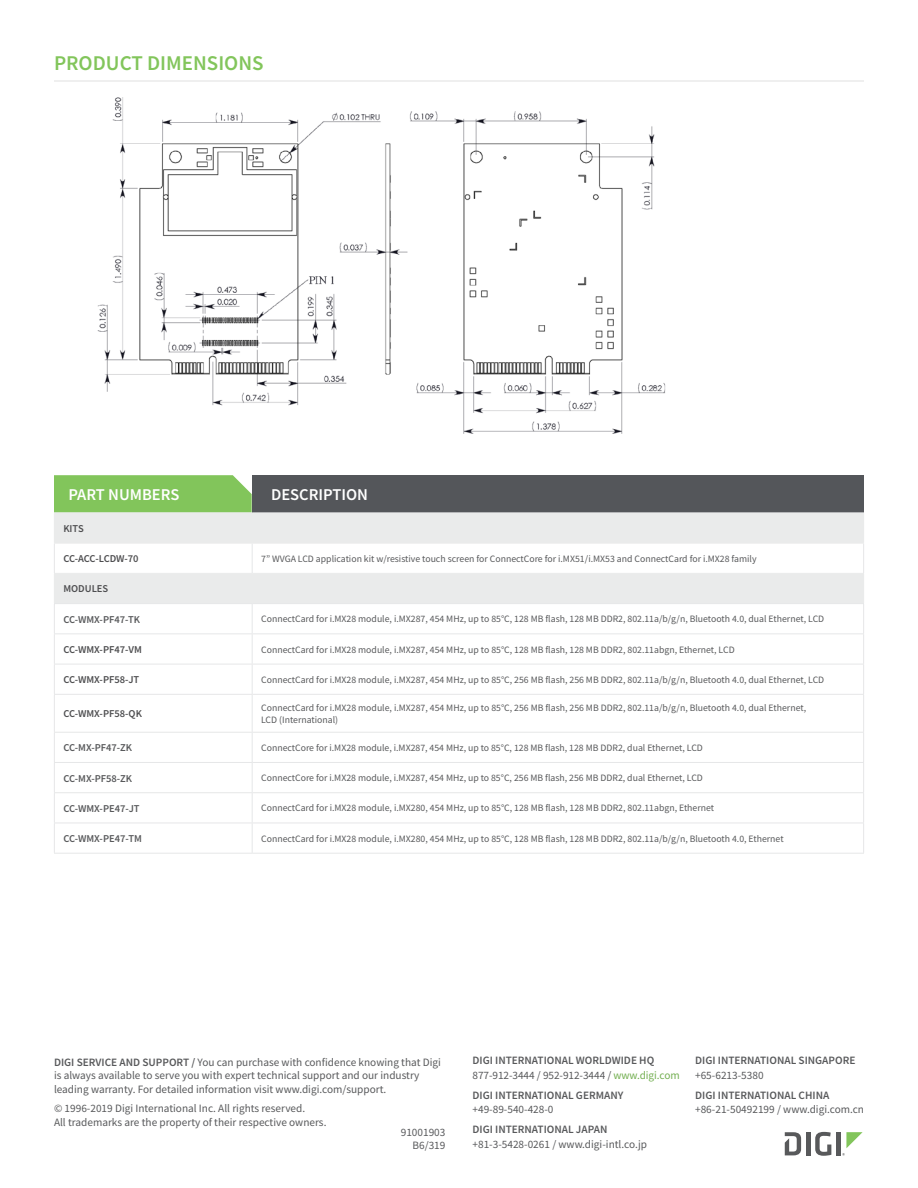
<style>
.page{position:relative;width:918px;height:1188px;background:#fff}
.page>*{position:absolute;margin:0;border:0;box-sizing:border-box;transform-origin:0 0}
.t1{font:600 21px "Source Sans Pro";color:#82c55b}
.t2{font:600 16.5px "Source Sans Pro";color:#fff}
.t3{font:11.25px/13.5px "Source Sans Pro";color:#58595b}
.t4{font:600 11.25px/14.2px "Source Sans Pro";color:#58595b}
.Table_-_Body_Copy{font:600 10.5px "Source Sans Pro";color:#58595b}
.Table_-_Header{font:600 10.5px "Source Sans Pro";color:#4d4d4f}
.Table_-_Body_Copy-2{font:9.75px/12.8px "Source Sans Pro";color:#58595b}
.s1{font-weight:600}
.s2{font-weight:400}
.s3{font-weight:400;color:#73af51}
</style>
<div class="page">
<hr style="left:806px;top:1132px;width:4px;height:23px;background:#58595b">
<svg style="left:815px;top:1132px;width:16px;height:24px"></svg>
<div style="left:836px;top:1132px;width:5px;height:23px;background:#58595b"></div>
<svg style="left:785px;top:1132px;width:16px;height:23px"></svg>
<svg style="left:842px;top:1132px;width:21px;height:24px"></svg>
<img style="left:97px;top:97px;width:569px;height:337px">
<hr style="left:54px;top:80px;width:810px;height:2px;background:#eaebeb">
<svg style="left:54px;top:475px;width:198px;height:38px;background:#87c762"></svg>
<div style="left:252px;top:475px;width:612px;height:38px;background:#54565a"></div>
<div style="left:55px;top:514px;width:808px;height:29px;background:#eaebeb"></div>
<svg style="left:55px;top:572px;width:808px;height:281px"></svg>
<svg style="left:252px;top:544px;width:1px;height:29px"></svg>
<hr style="left:54px;top:634px;width:1px;height:30px;background:#e6e7e8">
<hr style="left:252px;top:634px;width:1px;height:30px;background:#e6e7e8">
<hr style="left:54px;top:664px;width:198px;height:1px;background:#e6e7e8">
<hr style="left:54px;top:664px;width:1px;height:30px;background:#e6e7e8">
<hr style="left:252px;top:664px;width:1px;height:30px;background:#e6e7e8">
<hr style="left:54px;top:694px;width:198px;height:1px;background:#e6e7e8">
<hr style="left:54px;top:695px;width:1px;height:37px;background:#e6e7e8">
<hr style="left:252px;top:695px;width:1px;height:37px;background:#e6e7e8">
<svg style="left:54px;top:733px;width:1px;height:59px"></svg>
<svg style="left:252px;top:733px;width:1px;height:59px"></svg>
<hr style="left:863px;top:634px;width:1px;height:30px;background:#e6e7e8">
<hr style="left:252px;top:664px;width:612px;height:1px;background:#e6e7e8">
<hr style="left:863px;top:664px;width:1px;height:30px;background:#e6e7e8">
<hr style="left:252px;top:694px;width:612px;height:1px;background:#e6e7e8">
<hr style="left:863px;top:695px;width:1px;height:37px;background:#e6e7e8">
<hr style="left:54px;top:732px;width:198px;height:1px;background:#e6e7e8">
<hr style="left:252px;top:732px;width:612px;height:1px;background:#e6e7e8">
<hr style="left:54px;top:762px;width:198px;height:1px;background:#e6e7e8">
<hr style="left:252px;top:762px;width:612px;height:1px;background:#e6e7e8">
<svg style="left:863px;top:733px;width:1px;height:59px"></svg>
<hr style="left:252px;top:792px;width:612px;height:1px;background:#e6e7e8">
<hr style="left:863px;top:793px;width:1px;height:30px;background:#e6e7e8">
<hr style="left:54px;top:853px;width:198px;height:1px;background:#e6e7e8">
<hr style="left:252px;top:853px;width:612px;height:1px;background:#e6e7e8">
<hr style="left:252px;top:603px;width:612px;height:1px;background:#e6e7e8">
<hr style="left:252px;top:823px;width:612px;height:1px;background:#e6e7e8">
<hr style="left:54px;top:792px;width:198px;height:1px;background:#e6e7e8">
<hr style="left:54px;top:793px;width:1px;height:30px;background:#e6e7e8">
<hr style="left:252px;top:793px;width:1px;height:30px;background:#e6e7e8">
<hr style="left:54px;top:823px;width:1px;height:30px;background:#e6e7e8">
<hr style="left:54px;top:603px;width:198px;height:1px;background:#e6e7e8">
<hr style="left:54px;top:823px;width:198px;height:1px;background:#e6e7e8">
<svg style="left:252px;top:604px;width:1px;height:29px"></svg>
<hr style="left:252px;top:823px;width:1px;height:30px;background:#e6e7e8">
<hr style="left:863px;top:823px;width:1px;height:30px;background:#e6e7e8">
<hr style="left:54px;top:513px;width:198px;height:1px;background:#eaebeb">
<hr style="left:54px;top:513px;width:1px;height:30px;background:#eaebeb">
<hr style="left:252px;top:513px;width:612px;height:1px;background:#eaebeb">
<hr style="left:863px;top:513px;width:1px;height:30px;background:#eaebeb">
<hr style="left:54px;top:543px;width:198px;height:1px;background:#eaebeb">
<hr style="left:252px;top:543px;width:612px;height:1px;background:#eaebeb">
<hr style="left:54px;top:573px;width:198px;height:1px;background:#eaebeb">
<svg style="left:54px;top:544px;width:1px;height:89px"></svg>
<hr style="left:252px;top:573px;width:612px;height:1px;background:#eaebeb">
<svg style="left:863px;top:544px;width:1px;height:89px"></svg>
<hr style="left:54px;top:633px;width:198px;height:1px;background:#e6e7e8">
<hr style="left:252px;top:633px;width:612px;height:1px;background:#e6e7e8">
<p class="t1" style="left:54px;top:49px;width:211px">PRODUCT DIMENSIONS</p>
<p class="t2" style="left:68px;top:484px;width:112px">PART NUMBERS</p>
<p class="t2" style="left:271px;top:484px;width:99px">DESCRIPTION</p>
<p class="Table_-_Header" style="left:63px;top:522px;width:22px">KITS</p>
<p class="Table_-_Header" style="left:63px;top:552px;width:77px">CC-ACC-LCDW-70</p>
<p class="Table_-_Body_Copy-2" style="left:261px;top:552px;width:497px">7” WVGA LCD application kit w/resistive touch screen for ConnectCore for i.MX51/i.MX53 and ConnectCard for i.MX28 family</p>
<p class="Table_-_Header" style="left:63px;top:582px;width:46px">MODULES</p>
<p class="Table_-_Body_Copy" style="left:63px;top:612px;width:78px">CC-WMX-PF47-TK</p>
<p class="Table_-_Body_Copy-2" style="left:261px;top:613px;width:565px">ConnectCard for i.MX28 module, i.MX287, 454 MHz, up to 85°C, 128 MB flash, 128 MB DDR2, 802.11a/b/g/n, Bluetooth 4.0, dual Ethernet, LCD</p>
<p class="Table_-_Header" style="left:63px;top:643px;width:80px">CC-WMX-PF47-VM</p>
<p class="Table_-_Body_Copy-2" style="left:261px;top:643px;width:475px">ConnectCard for i.MX28 module, i.MX287, 454 MHz, up to 85°C, 128 MB flash, 128 MB DDR2, 802.11abgn, Ethernet, LCD</p>
<p class="Table_-_Header" style="left:63px;top:673px;width:77px">CC-WMX-PF58-JT</p>
<p class="Table_-_Body_Copy-2" style="left:261px;top:673px;width:565px">ConnectCard for i.MX28 module, i.MX287, 454 MHz, up to 85°C, 256 MB flash, 256 MB DDR2, 802.11a/b/g/n, Bluetooth 4.0, dual Ethernet, LCD</p>
<p class="Table_-_Header" style="left:63px;top:707px;width:80px">CC-WMX-PF58-QK</p>
<p class="Table_-_Body_Copy-2" style="left:261px;top:701px;width:547px">ConnectCard for i.MX28 module, i.MX287, 454 MHz, up to 85°C, 256 MB flash, 256 MB DDR2, 802.11a/b/g/n, Bluetooth 4.0, dual Ethernet,<br>LCD (International)</p>
<p class="Table_-_Body_Copy" style="left:63px;top:741px;width:70px">CC-MX-PF47-ZK</p>
<p class="Table_-_Body_Copy-2" style="left:261px;top:741px;width:443px">ConnectCore for i.MX28 module, i.MX287, 454 MHz, up to 85°C, 128 MB flash, 128 MB DDR2, dual Ethernet, LCD</p>
<p class="Table_-_Body_Copy" style="left:63px;top:771px;width:70px">CC-MX-PF58-ZK</p>
<p class="Table_-_Body_Copy-2" style="left:261px;top:772px;width:443px">ConnectCore for i.MX28 module, i.MX287, 454 MHz, up to 85°C, 256 MB flash, 256 MB DDR2, dual Ethernet, LCD</p>
<p class="Table_-_Body_Copy" style="left:63px;top:801px;width:78px">CC-WMX-PE47-JT</p>
<p class="Table_-_Body_Copy-2" style="left:261px;top:802px;width:455px">ConnectCard for i.MX28 module, i.MX280, 454 MHz, up to 85°C, 128 MB flash, 128 MB DDR2, 802.11abgn, Ethernet</p>
<p class="Table_-_Body_Copy" style="left:63px;top:832px;width:80px">CC-WMX-PE47-TM</p>
<p class="Table_-_Body_Copy-2" style="left:261px;top:832px;width:524px">ConnectCard for i.MX28 module, i.MX280, 454 MHz, up to 85°C, 128 MB flash, 128 MB DDR2, 802.11a/b/g/n, Bluetooth 4.0, Ethernet</p>
<p class="t3" style="left:54px;top:1055px;width:388px"><span class="s1">DIGI SERVICE AND SUPPORT /</span> You can purchase with confidence knowing that Digi is always available to serve you with expert technical support and our industry leading warranty. For detailed information visit www.digi.com/support.</p>
<p class="t3" style="left:54px;top:1102px;width:274px">© 1996-2019 Digi International Inc. All rights reserved.<br>All trademarks are the property of their respective owners.</p>
<p class="t3" style="left:401px;top:1126px;width:46px">91001903</p>
<p class="t3" style="left:413px;top:1138px;width:34px">B6/319</p>
<p class="t4" style="left:473px;top:1053px;width:209px">DIGI INTERNATIONAL WORLDWIDE HQ<br><span class="s2">877-912-3444 / 952-912-3444 /</span> <span class="s3">www.digi.com</span></p>
<p class="t4" style="left:473px;top:1088px;width:152px">DIGI INTERNATIONAL GERMANY</p>
<p class="t3" style="left:473px;top:1103px;width:83px">+49-89-540-428-0</p>
<p class="t4" style="left:473px;top:1122px;width:136px">DIGI INTERNATIONAL JAPAN</p>
<p class="t3" style="left:473px;top:1137px;width:176px">+81-3-5428-0261 / www.digi-intl.co.jp</p>
<p class="t4" style="left:695px;top:1053px;width:162px">DIGI INTERNATIONAL SINGAPORE</p>
<p class="t3" style="left:695px;top:1068px;width:70px">+65-6213-5380</p>
<p class="t4" style="left:695px;top:1088px;width:136px">DIGI INTERNATIONAL CHINA</p>
<p class="t3" style="left:695px;top:1103px;width:170px">+86-21-50492199 / www.digi.com.cn</p>
</div>
